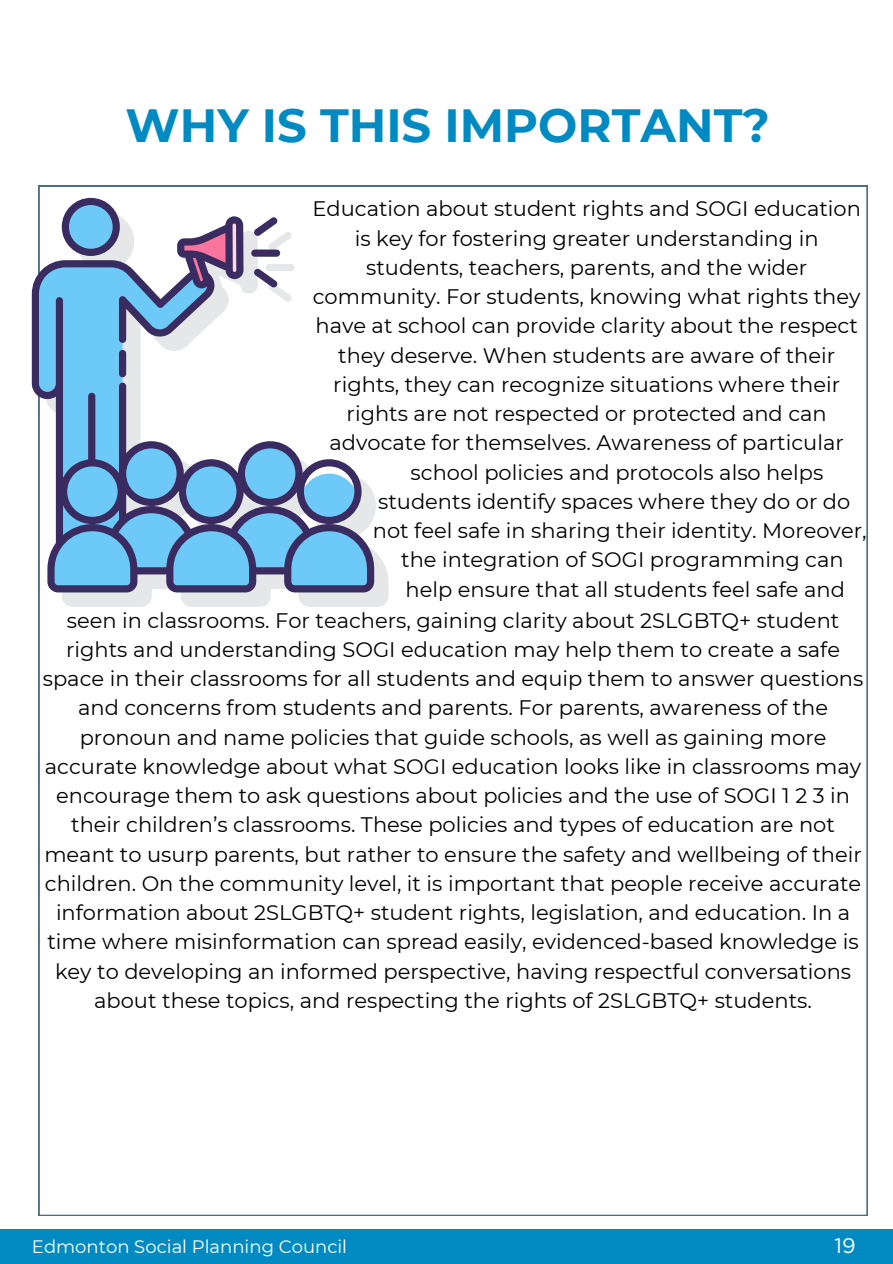
<style>
.page{position:relative;width:893px;height:1264px;background:#fff}
.page>*{position:absolute;margin:0;border:0;box-sizing:border-box;transform-origin:0 0}
.t1{font:700 46.5px "Montserrat";color:#008ac1}
.t2{font:21px/29.2px "Montserrat";color:#000;text-align:center}
.t3{font:21px "Gotham";color:#fff}
.t4{font:18px "Montserrat";color:#fff}
</style>
<div class="page">
<svg style="left:55px;top:496px;width:333px;height:111px;fill:#e6e7e8"></svg>
<svg style="left:64px;top:198px;width:55px;height:18px"></svg>
<svg style="left:32px;top:216px;width:342px;height:376px"></svg>
<div style="left:0;top:1228px;width:892px;height:35px;background:#008ac1"></div>
<p class="t1" style="left:126px;top:97px;width:645px">WHY IS THIS IMPORTANT?</p>
<p class="t2" style="left:312px;top:194px;width:550px">Education about student rights and SOGI education is key for fostering greater understanding in students, teachers, parents, and the wider community. For students, knowing what rights they have at school can provide clarity about the respect they deserve. When students are aware of their rights, they can recognize situations where their rights are not respected or protected and can advocate for themselves. Awareness of particular</p>
<p class="t2" style="left:410px;top:457px;width:414px">school policies and protocols also helps</p>
<p class="t2" style="left:378px;top:486px;width:473px">students identify spaces where they do or do</p>
<p class="t2" style="left:373px;top:516px;width:495px">not feel safe in sharing their identity. Moreover,</p>
<p class="t2" style="left:401px;top:545px;width:444px">the integration of SOGI programming can</p>
<p class="t2" style="left:405px;top:574px;width:441px">help ensure that all students feel safe and</p>
<p class="t2" style="left:43px;top:605px;width:822px">seen in classrooms. For teachers, gaining clarity about 2SLGBTQ+ student rights and understanding SOGI education may help them to create a safe space in their classrooms for all students and equip them to answer questions and concerns from students and parents. For parents, awareness of the pronoun and name policies that guide schools, as well as gaining more accurate knowledge about what SOGI education looks like in classrooms may encourage them to ask questions about policies and the use of SOGI 1 2 3 in their children’s classrooms. These policies and types of education are not meant to usurp parents, but rather to ensure the safety and wellbeing of their children. On the community level, it is important that people receive accurate information about 2SLGBTQ+ student rights, legislation, and education. In a time where misinformation can spread easily, evidenced-based knowledge is key to developing an informed perspective, having respectful conversations about these topics, and respecting the rights of 2SLGBTQ+ students.</p>
<p class="t4" style="left:32px;top:1235px;width:317px">Edmonton Social Planning Council</p>
<p class="t3" style="left:834px;top:1235px;width:23px">19</p>
</div>
